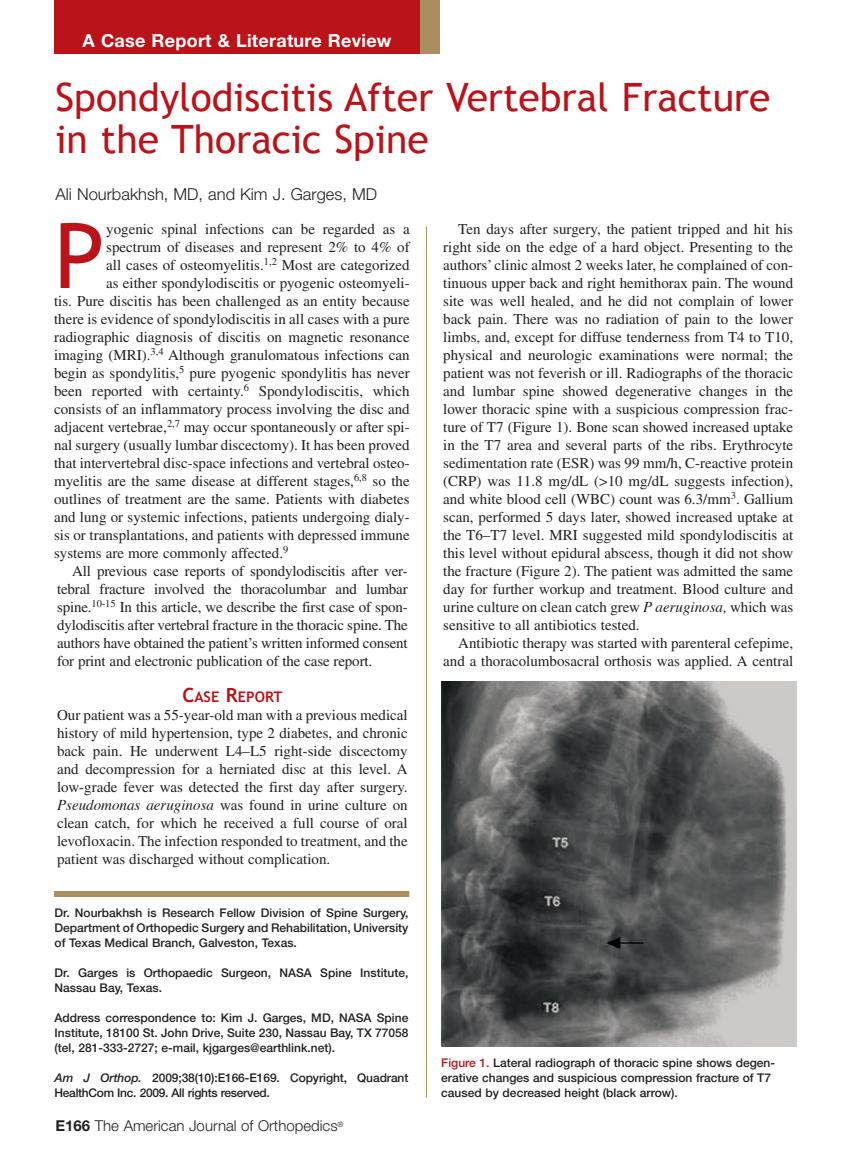
<style>
.page{position:relative;width:851px;height:1161px;background:#fff}
.page>*{position:absolute;margin:0;border:0;box-sizing:border-box;transform-origin:0 0}
.t1{font:90.45px "Trebuchet MS";color:#ba1319}
.t2{font:39px/42px "Trebuchet MS";color:#ba1319}
.t3{font:700 18px "Helvetica Neue";letter-spacing:.015em;color:#fff}
.t4{font:300 16.5px "Helvetica Neue";color:#231f20}
.t5{font:15px/18px "Times";color:#231f20;text-align:justify}
.t6{font:300 15px "Helvetica Neue";color:#231f20}
.t7{font:700 14.7px "Trebuchet MS";color:#ba1319}
.t8{font:500 12px/15px "Helvetica Neue";color:#231f20;text-align:justify}
.t9{font:500 12px/15px "Helvetica Neue";letter-spacing:-.025em;color:#231f20}
.s1{font-size:19.5px}
.s2{font-style:italic}
.s3{font-weight:700}
.s4{color:#ba1319}
</style>
<div class="page">
<div style="left:54px;top:891px;width:355px;height:6px;background:#ab8d60"></div>
<div style="left:54px;top:0;width:366px;height:54px;background:#ba1319"></div>
<div style="left:420px;top:0;width:20px;height:54px;background:#ab8d60"></div>
<hr style="left:426px;top:226px;width:1px;height:872px;background:#ab8d60">
<img style="left:441px;top:681px;width:355px;height:366px">
<p class="t3" style="left:83px;top:29px;width:310px">A Case Report &amp; Literature Review</p>
<h2 class="t2" style="left:56px;top:77px;width:716px">Spondylodiscitis After Vertebral Fracture in the Thoracic Spine</h2>
<p class="t4" style="left:56px;top:184px;width:323px">Ali Nourbakhsh, MD, and Kim J. Garges, MD</p>
<h1 class="t1" style="left:54px;top:203px;width:52px">P</h1>
<p class="t5" style="left:106px;top:220px;width:305px">yogenic spinal infections can be regarded as a</p>
<p class="t5" style="left:106px;top:238px;width:305px">spectrum of diseases and represent 2% to 4% of</p>
<p class="t5" style="left:106px;top:256px;width:305px">all cases of osteomyelitis.<sup>1,2</sup> Most are categorized</p>
<p class="t5" style="left:106px;top:274px;width:305px">as either spondylodiscitis or pyogenic osteomyeli-</p>
<p class="t5" style="left:54px;top:292px;width:357px">tis. Pure discitis has been challenged as an entity because</p>
<p class="t5" style="left:54px;top:310px;width:357px">there is evidence of spondylodiscitis in all cases with a pure</p>
<p class="t5" style="left:54px;top:328px;width:357px">radiographic diagnosis of discitis on magnetic resonance</p>
<p class="t5" style="left:54px;top:346px;width:357px">imaging (MRI).<sup>3,4</sup> Although granulomatous infections can</p>
<p class="t5" style="left:54px;top:364px;width:357px">begin as spondylitis,<sup>5</sup> pure pyogenic spondylitis has never</p>
<p class="t5" style="left:54px;top:382px;width:357px">been reported with certainty.<sup>6</sup> Spondylodiscitis, which</p>
<p class="t5" style="left:54px;top:400px;width:357px">consists of an inflammatory process involving the disc and</p>
<p class="t5" style="left:54px;top:418px;width:357px">adjacent vertebrae,<sup>2,7</sup> may occur spontaneously or after spi-</p>
<p class="t5" style="left:54px;top:436px;width:357px">nal surgery (usually lumbar discectomy). It has been proved</p>
<p class="t5" style="left:54px;top:454px;width:357px">that intervertebral disc-space infections and vertebral osteo-</p>
<p class="t5" style="left:54px;top:472px;width:357px">myelitis are the same disease at different stages,<sup>6,8</sup> so the</p>
<p class="t5" style="left:54px;top:490px;width:357px">outlines of treatment are the same. Patients with diabetes</p>
<p class="t5" style="left:54px;top:508px;width:357px">and lung or systemic infections, patients undergoing dialy-</p>
<p class="t5" style="left:54px;top:526px;width:357px">sis or transplantations, and patients with depressed immune</p>
<p class="t5" style="left:54px;top:544px;width:236px">systems are more commonly affected.<sup>9</sup></p>
<p class="t5" style="left:57px;top:562px;width:352px;text-indent:15px">All previous case reports of spondylodiscitis after ver&shy;tebral fracture involved the thoracolumbar and lumbar spine.<sup>10-15</sup> In this article, we describe the first case of spon&shy;dylodiscitis after vertebral fracture in the thoracic spine. The authors have obtained the patient’s written informed consent for print and electronic publication of the case report.</p>
<p class="t7" style="left:182px;top:688px;width:101px"><span class="s1">C</span>ASE <span class="s1">R</span>EPORT</p>
<p class="t5" style="left:57px;top:706px;width:352px">Our patient was a 55-year-old man with a previous medical history of mild hypertension, type 2 diabetes, and chronic back pain. He underwent L4–L5 right-side discectomy and decompression for a herniated disc at this level. A low-grade fever was detected the first day after surgery.<br><span class="s2">Pseudomonas aeruginosa</span> was found in urine culture on clean catch, for which he received a full course of oral levofloxacin. The infection responded to treatment, and the patient was discharged without complication.</p>
<p class="t8" style="left:55px;top:905px;width:355px">Dr. Nourbakhsh is Research Fellow Division of Spine Surgery, Department of Orthopedic Surgery and Rehabilitation, University of Texas Medical Branch, Galveston, Texas.</p>
<p class="t8" style="left:55px;top:965px;width:355px">Dr. Garges is Orthopaedic Surgeon, NASA Spine Institute,<br>Nassau Bay, Texas.</p>
<p class="t8" style="left:55px;top:1010px;width:355px">Address correspondence to: Kim J. Garges, MD, NASA Spine Institute, 18100 St. John Drive, Suite 230, Nassau Bay, TX 77058 (tel, 281-333-2727; e-mail, kjgarges@earthlink.net).</p>
<p class="t9" style="left:55px;top:1070px;width:355px"><span class="s2">Am J Orthop.</span> 2009;38(10):E166-E169. Copyright, Quadrant<br>HealthCom Inc. 2009. All rights reserved.</p>
<p class="t6" style="left:56px;top:1116px;width:289px"><span class="s3">E166</span> The American Journal of Orthopedics<sup>®</sup></p>
<p class="t5" style="left:443px;top:220px;width:351px;text-indent:15px">Ten days after surgery, the patient tripped and hit his right side on the edge of a hard object. Presenting to the authors’ clinic almost 2 weeks later, he complained of con&shy;tinuous upper back and right hemithorax pain. The wound site was well healed, and he did not complain of lower back pain. There was no radiation of pain to the lower limbs, and, except for diffuse tenderness from T4 to T10, physical and neurologic examinations were normal; the patient was not feverish or ill. Radiographs of the thoracic and lumbar spine showed degenerative changes in the lower thoracic spine with a suspicious compression frac&shy;ture of T7 (Figure 1). Bone scan showed increased uptake in the T7 area and several parts of the ribs. Erythrocyte sedimentation rate (ESR) was 99 mm/h, C-reactive protein (CRP) was 11.8 mg/dL (&gt;10 mg/dL suggests infection), and white blood cell (WBC) count was 6.3/mm<sup>3</sup>. Gallium scan, performed 5 days later, showed increased uptake at the T6–T7 level. MRI suggested mild spondylodiscitis at this level without epidural abscess, though it did not show the fracture (Figure 2). The patient was admitted the same day for further workup and treatment. Blood culture and urine culture on clean catch grew <span class="s2">P aeruginosa,</span> which was sensitive to all antibiotics tested.</p>
<p class="t5" style="left:443px;top:634px;width:351px;text-align:right">Antibiotic therapy was started with parenteral cefepime, and a thoracolumbosacral orthosis was applied. A central</p>
<p class="t8" style="left:441px;top:1055px;width:335px;text-align:left"><span class="s4">Figure 1.</span> Lateral radiograph of thoracic spine shows degen&shy;erative changes and suspicious compression fracture of T7 caused by decreased height (black arrow).</p>
</div>
